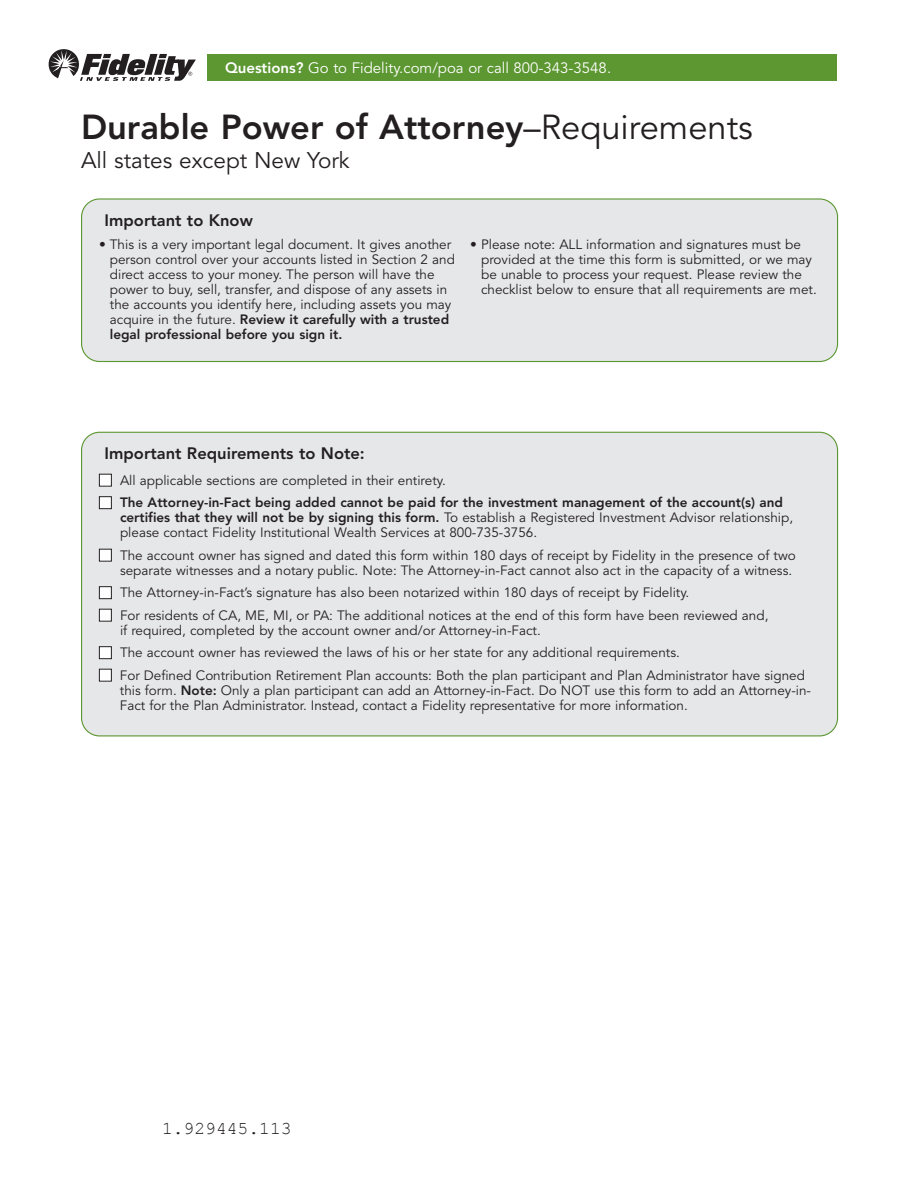
<style>
.page{position:relative;width:918px;height:1188px;background:#fff}
.page>*{position:absolute;margin:0;border:0;box-sizing:border-box;transform-origin:0 0}
.t1{font:800 34.5px "Avenir LT Std";color:#231f20}
.t2{font:22.5px "Avenir LT Std";color:#231f20}
.t3{font:18px "Courier New";color:#231f20}
.t4{font:800 16.5px "Avenir LT Std";color:#231f20}
.t5{font:15px "Avenir LT Std";color:#fff}
.t6{font:13.5px/15px "Avenir LT Std";color:#231f20}
.t7{font:800 13.5px/15px "Avenir LT Std";color:#231f20}
.s1{font-weight:800}
.s2{font-weight:400}
</style>
<div class="page">
<div style="left:207px;top:54px;width:630px;height:27px;background:#5c9731"></div>
<svg style="left:49px;top:49px;width:147px;height:32px"></svg>
<div style="left:82px;top:199px;width:756px;height:163px;background:#e6e7e9;border-radius:18px"></div>
<div style="left:81px;top:198px;width:757px;height:164px;border:1px solid #5c9731;border-radius:18px"></div>
<div style="left:82px;top:432px;width:756px;height:304px;background:#e6e7e9;border-radius:18px"></div>
<div style="left:99px;top:474px;width:12px;height:12px;background:#fff"></div>
<div style="left:99px;top:474px;width:13px;height:13px;border:1px solid #231f20"></div>
<div style="left:99px;top:497px;width:12px;height:12px;background:#fff"></div>
<div style="left:99px;top:496px;width:13px;height:13px;border:1px solid #231f20"></div>
<div style="left:99px;top:549px;width:12px;height:12px;background:#fff"></div>
<div style="left:99px;top:549px;width:13px;height:13px;border:1px solid #231f20"></div>
<div style="left:99px;top:587px;width:12px;height:12px;background:#fff"></div>
<div style="left:99px;top:586px;width:13px;height:13px;border:1px solid #231f20"></div>
<div style="left:99px;top:609px;width:12px;height:12px;background:#fff"></div>
<div style="left:99px;top:609px;width:13px;height:13px;border:1px solid #231f20"></div>
<div style="left:99px;top:647px;width:12px;height:12px;background:#fff"></div>
<div style="left:99px;top:646px;width:13px;height:13px;border:1px solid #231f20"></div>
<div style="left:99px;top:669px;width:12px;height:12px;background:#fff"></div>
<div style="left:99px;top:669px;width:13px;height:13px;border:1px solid #231f20"></div>
<p class="t5" style="left:225px;top:59px;width:388px"><span class="s1">Questions?</span> Go to Fidelity.com/poa or call 800-343-3548.</p>
<h1 class="t1" style="left:81px;top:107px;width:673px">Durable Power of Attorney<span class="s2">–Requirements</span></h1>
<h2 class="t2" style="left:81px;top:147px;width:270px">All states except New York</h2>
<p class="t4" style="left:105px;top:210px;width:150px">Important to Know</p>
<p class="t6" style="left:110px;top:237px;width:347px;text-indent:-11px">• This is a very important legal document. It gives another person control over your accounts listed in Section 2 and direct access to your money. The person will have the power to buy, sell, transfer, and dispose of any assets in the accounts you identify here, including assets you may acquire in the future. <span class="s1">Review it carefully with a trusted legal professional before you sign it.</span></p>
<p class="t6" style="left:481px;top:237px;width:337px;text-indent:-11px">• Please note: ALL information and signatures must be provided at the time this form is submitted, or we may be unable to process your request. Please review the checklist below to ensure that all requirements are met.</p>
<p class="t4" style="left:105px;top:443px;width:262px">Important Requirements to Note:</p>
<p class="t6" style="left:120px;top:473px;width:327px">All applicable sections are completed in their entirety.</p>
<p class="t7" style="left:120px;top:495px;width:675px">The Attorney-in-Fact being added cannot be paid for the investment management of the account(s) and certifies that they will not be by signing this form. <span class="s2">To establish a Registered Investment Advisor relationship, please contact Fidelity Institutional Wealth Services at 800-735-3756.</span></p>
<p class="t6" style="left:120px;top:548px;width:677px">The account owner has signed and dated this form within 180 days of receipt by Fidelity in the presence of two separate witnesses and a notary public. Note: The Attorney-in-Fact cannot also act in the capacity of a witness.</p>
<p class="t6" style="left:120px;top:582px;width:650px;line-height:22.5px">The Attorney-in-Fact’s signature has also been notarized within 180 days of receipt by Fidelity.<br>For residents of CA, ME, MI, or PA: The additional notices at the end of this form have been reviewed and,</p>
<p class="t6" style="left:120px;top:619px;width:686px;line-height:22.5px">if required, completed by the account owner and/or Attorney-in-Fact.<br>The account owner has reviewed the laws of his or her state for any additional requirements.<br>For Defined Contribution Retirement Plan accounts: Both the plan participant and Plan Administrator have signed</p>
<p class="t6" style="left:120px;top:683px;width:693px">this form. <span class="s1">Note:</span> Only a plan participant can add an Attorney-in-Fact. Do NOT use this form to add an Attorney-in-<br>Fact for the Plan Administrator. Instead, contact a Fidelity representative for more information.</p>
<h3 class="t3" style="left:162px;top:1117px;width:131px">1.929445.113</h3>
</div>
